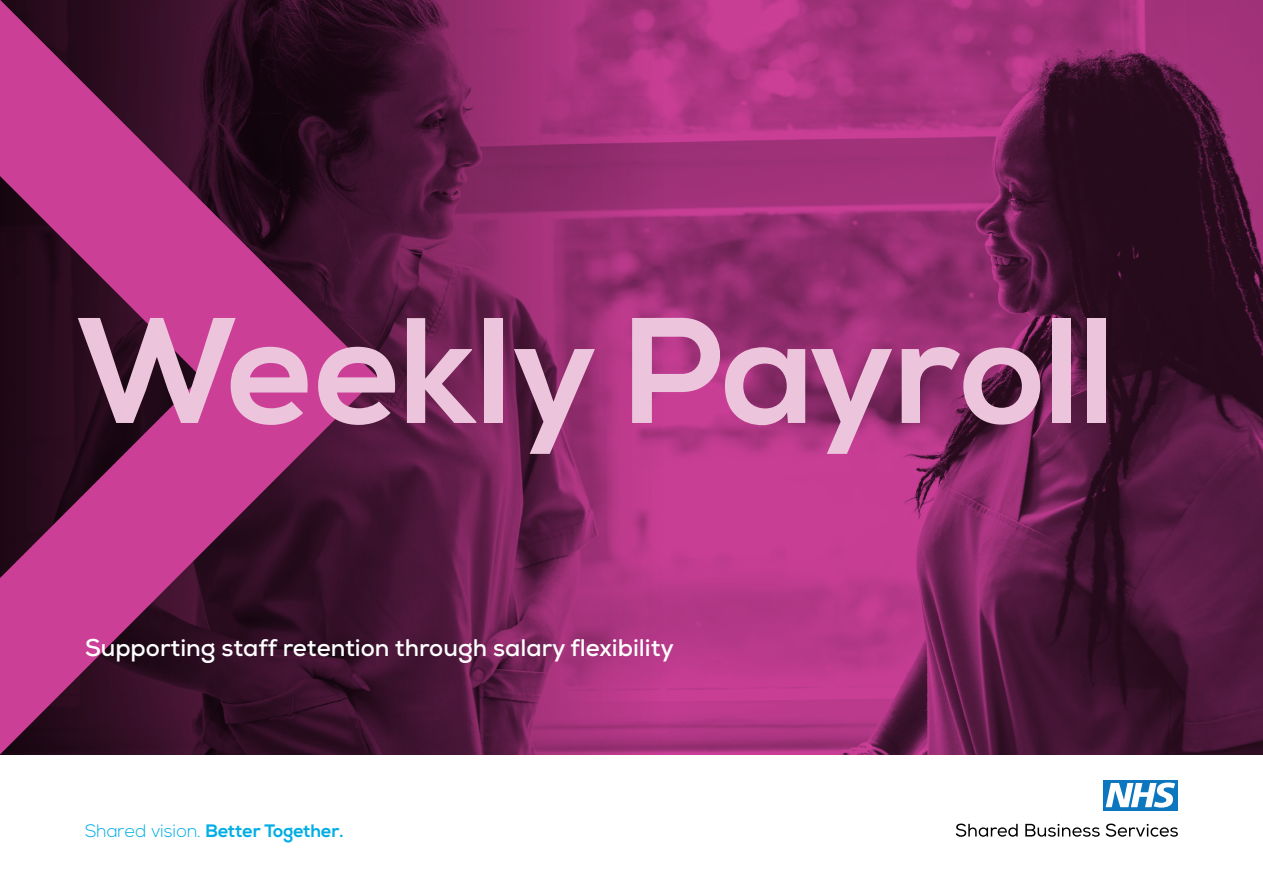
<style>
.page{position:relative;width:1263px;height:893px;background:#fff}
.page>*{position:absolute;margin:0;border:0;box-sizing:border-box;transform-origin:0 0}
.t1{font:700 150px "Nexa";color:#ecc4dc}
.t2{font:700 24px "Nexa";color:#fff}
.t3{font:700 18px "Nexa";color:#00aee5}
.s1{font-weight:300}
</style>
<div class="page">
<img style="left:898px;top:0;width:365px;height:755px">
<img style="left:0;top:0;width:898px;height:755px">
<svg style="left:0;top:0;width:377px;height:754px;background:#651e4b"></svg>
<div style="left:1103px;top:780px;width:75px;height:30px;background:#0c77be"></div>
<svg style="left:1106px;top:782px;width:69px;height:26px"></svg>
<svg style="left:956px;top:824px;width:62px;height:13px"></svg>
<svg style="left:1025px;top:823px;width:75px;height:14px"></svg>
<svg style="left:1106px;top:823px;width:72px;height:14px"></svg>
<h1 class="t1" style="left:77px;top:285px;width:1040px">Weekly Payroll</h1>
<p class="t2" style="left:85px;top:632px;width:590px">Supporting staff retention through salary flexibility</p>
<p class="t3" style="left:85px;top:820px;width:260px"><span class="s1">Shared vision.</span> Better Together.</p>
</div>
